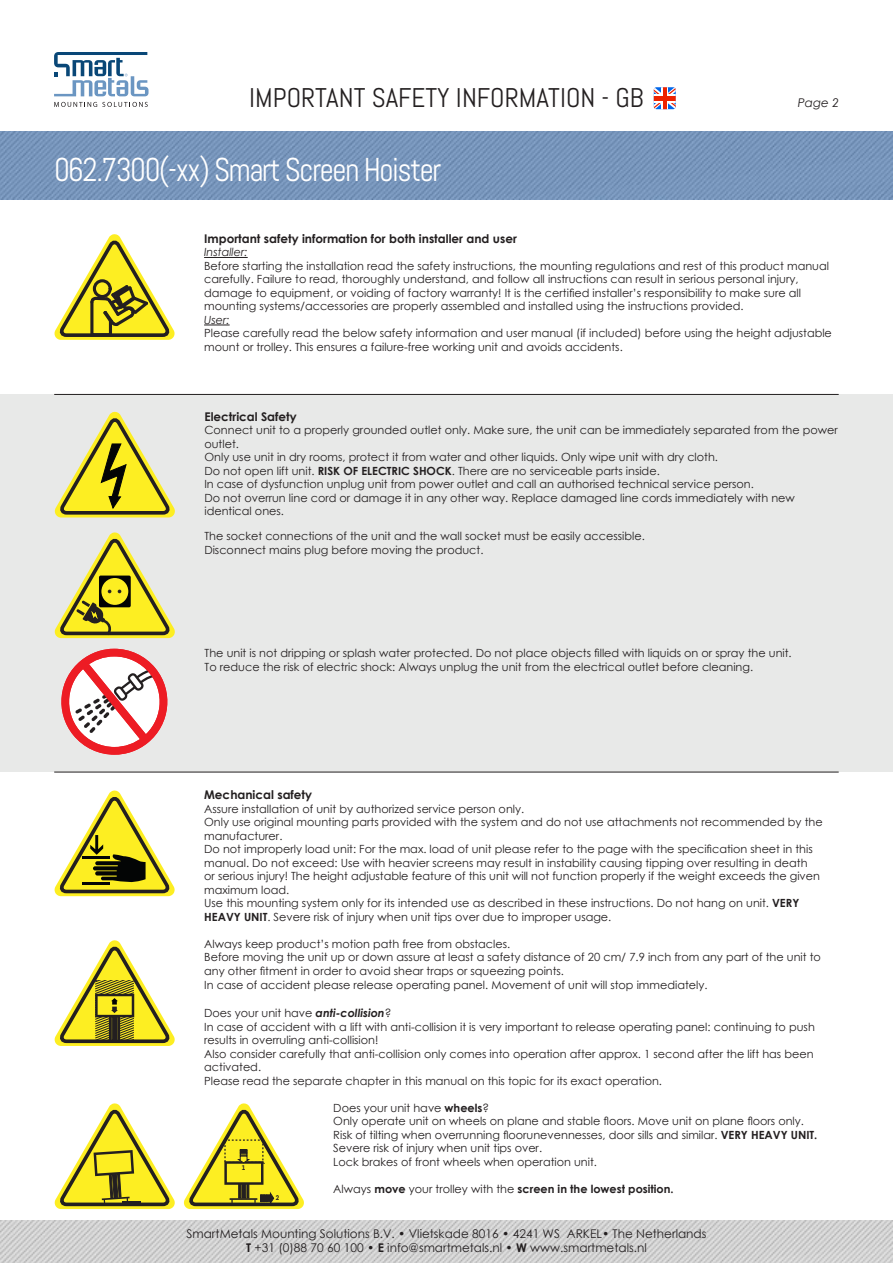
<style>
.page{position:relative;width:893px;height:1263px;background:#fff}
.page>*{position:absolute;margin:0;border:0;box-sizing:border-box;transform-origin:0 0}
.t1{font:33px "Abel";letter-spacing:-.045em;color:#fff;scale:.94 1}
.t2{font:27px "Abel";color:#231f20}
.t3{font:12px/14.4px "Century Gothic";color:#231f20;text-align:center}
.t4{font:700 12px "Century Gothic";color:#231f20}
.t5{font:italic 12px "Century Gothic";color:#231f20}
.t6{font:11.25px/13.5px "Century Gothic";color:#231f20}
.t7{font:700 11.25px "Century Gothic";color:#231f20}
.t8{font:italic 11.25px "Century Gothic";color:#231f20}
.t9{font:700 6.75px "Abel Pro";color:#221e1f}
.s1{font-weight:700}
.s2{font-weight:700;font-style:italic}
.s3{font-weight:400}
</style>
<div class="page">
<img style="left:0;top:132px;width:893px;height:68px">
<img style="left:0;top:1220px;width:893px;height:43px">
<svg style="left:54px;top:102px;width:94px;height:5px"></svg>
<svg style="left:54px;top:52px;width:95px;height:44px"></svg>
<hr style="left:204px;top:257px;width:44px;height:1px;background:#231f20">
<svg style="left:204px;top:325px;width:26px;height:1px"></svg>
<svg style="left:54px;top:234px;width:121px;height:106px"></svg>
<svg style="left:654px;top:87px;width:22px;height:22px"></svg>
<div style="left:654px;top:94px;width:22px;height:8px;background:#fff"></div>
<div style="left:662px;top:87px;width:6px;height:22px;background:#fff"></div>
<div style="left:654px;top:96px;width:22px;height:5px;background:#ed2200"></div>
<hr style="left:663px;top:87px;width:4px;height:22px;background:#ed2200">
<div style="left:0;top:394px;width:893px;height:378px;background:#e8e9e8"></div>
<hr style="left:54px;top:394px;width:785px;height:1px;background:#231f20">
<hr style="left:54px;top:772px;width:785px;height:1px;background:#231f20">
<svg style="left:55px;top:411px;width:120px;height:106px"></svg>
<svg style="left:54px;top:532px;width:121px;height:106px"></svg>
<svg style="left:61px;top:649px;width:107px;height:106px"></svg>
<svg style="left:54px;top:790px;width:121px;height:106px"></svg>
<svg style="left:54px;top:940px;width:121px;height:106px"></svg>
<svg style="left:54px;top:1103px;width:121px;height:106px"></svg>
<svg style="left:184px;top:1103px;width:120px;height:106px"></svg>
<h2 class="t2" style="left:249px;top:81px;width:396px">IMPORTANT SAFETY INFORMATION - GB</h2>
<h1 class="t1" style="left:54px;top:149px;width:414px">062.7300(-xx) Smart Screen Hoister</h1>
<p class="t5" style="left:798px;top:94px;width:43px">Page 2</p>
<p class="t4" style="left:204px;top:229px;width:314px">Important safety information for both installer and user</p>
<p class="t8" style="left:204px;top:244px;width:45px">Installer:</p>
<p class="t6" style="left:204px;top:259px;width:626px">Before starting the installation read the safety instructions, the mounting regulations and rest of this product manual carefully. Failure to read, thoroughly understand, and follow all instructions can result in serious personal injury, damage to equipment, or voiding of factory warranty! It is the certified installer’s responsibility to make sure all mounting systems/accessories are properly assembled and installed using the instructions provided.</p>
<p class="t8" style="left:204px;top:312px;width:27px">User:</p>
<p class="t6" style="left:204px;top:326px;width:629px">Please carefully read the below safety information and user manual (if included) before using the height adjustable mount or trolley. This ensures a failure-free working unit and avoids accidents.</p>
<p class="t4" style="left:204px;top:407px;width:94px">Electrical Safety</p>
<p class="t6" style="left:204px;top:423px;width:635px">Connect unit to a properly grounded outlet only. Make sure, the unit can be immediately separated from the power outlet.<br>Only use unit in dry rooms, protect it from water and other liquids. Only wipe unit with dry cloth.<br>Do not open lift unit. <span class="s1">RISK OF ELECTRIC SHOCK</span>. There are no serviceable parts inside.<br>In case of dysfunction unplug unit from power outlet and call an authorised technical service person.<br>Do not overrun line cord or damage it in any other way. Replace damaged line cords immediately with new identical ones.</p>
<p class="t6" style="left:204px;top:529px;width:442px">The socket connections of the unit and the wall socket must be easily accessible.<br>Disconnect mains plug before moving the product.</p>
<p class="t6" style="left:205px;top:646px;width:589px">The unit is not dripping or splash water protected. Do not place objects filled with liquids on or spray the unit.<br>To reduce the risk of electric shock: Always unplug the unit from the electrical outlet before cleaning.</p>
<p class="t4" style="left:204px;top:786px;width:109px">Mechanical safety</p>
<p class="t6" style="left:204px;top:802px;width:620px">Assure installation of unit by authorized service person only.<br>Only use original mounting parts provided with the system and do not use attachments not recommended by the manufacturer.<br>Do not improperly load unit: For the max. load of unit please refer to the page with the specification sheet in this manual. Do not exceed: Use with heavier screens may result in instability causing tipping over resulting in death<br>or serious injury! The height adjustable feature of this unit will not function properly if the weight exceeds the given maximum load.<br>Use this mounting system only for its intended use as described in these instructions. Do not hang on unit. <span class="s1">VERY HEAVY UNIT</span>. Severe risk of injury when unit tips over due to improper usage.</p>
<p class="t6" style="left:204px;top:937px;width:618px">Always keep product’s motion path free from obstacles.<br>Before moving the unit up or down assure at least a safety distance of 20 cm/ 7.9 inch from any part of the unit to any other fitment in order to avoid shear traps or squeezing points.<br>In case of accident please release operating panel. Movement of unit will stop immediately.</p>
<p class="t6" style="left:204px;top:1006px;width:612px">Does your unit have <span class="s2">anti-collision</span>?<br>In case of accident with a lift with anti-collision it is very important to release operating panel: continuing to push results in overruling anti-collision!<br>Also consider carefully that anti-collision only comes into operation after approx. 1 second after the lift has been activated.<br>Please read the separate chapter in this manual on this topic for its exact operation.</p>
<p class="t6" style="left:333px;top:1100px;width:486px">Does your unit have <span class="s1">wheels</span>?<br>Only operate unit on wheels on plane and stable floors. Move unit on plane floors only.<br>Risk of tilting when overrunning floorunevennesses, door sills and similar. <span class="s1">VERY HEAVY UNIT.<br></span>Severe risk of injury when unit tips over.<br>Lock brakes of front wheels when operation unit.</p>
<p class="t7" style="left:333px;top:1180px;width:342px"><span class="s3">Always</span> move <span class="s3">your trolley with the</span> screen in the lowest position.</p>
<p class="t9" style="left:242px;top:1163px;width:5px">1</p>
<p class="t9" style="left:276px;top:1193px;width:5px">2</p>
<p class="t3" style="left:187px;top:1226px;width:521px">SmartMetals Mounting Solutions B.V. • Vlietskade 8016 • 4241 WS ARKEL• The Netherlands<br><span class="s1">T</span> +31 (0)88 70 60 100 • <span class="s1">E</span> info@smartmetals.nl • <span class="s1">W</span> www.smartmetals.nl</p>
</div>
